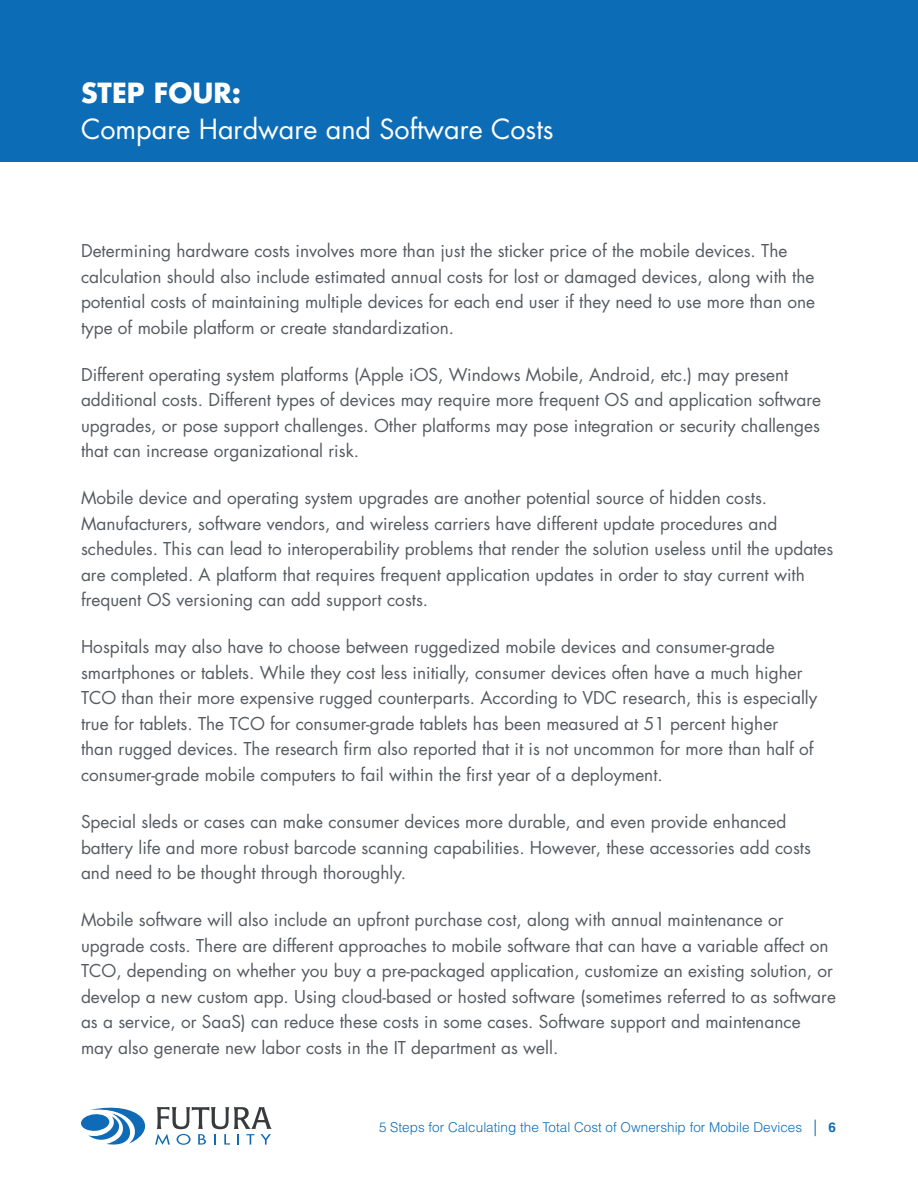
<style>
.page{position:relative;width:918px;height:1188px;background:#fff}
.page>*{position:absolute;margin:0;border:0;box-sizing:border-box;transform-origin:0 0}
.t1{font:27px "Futura Std";color:#fff}
.t2{font:700 27px "Futura Std";color:#fff}
.t3{font:17.25px/25.5px "Futura Std";color:#555b61}
.t4{font:300 13.5px "Helvetica LT Std";color:#0d6cb6}
.s1{font-size:16.5px}
.s2{font-weight:700}
</style>
<div class="page">
<div style="left:0;top:0;width:918px;height:162px;background:#0d6cb6"></div>
<svg style="left:81px;top:1107px;width:191px;height:38px"></svg>
<h1 class="t2" style="left:81px;top:75px;width:162px">STEP FOUR:</h1>
<h1 class="t1" style="left:81px;top:112px;width:474px">Compare Hardware and Software Costs</h1>
<p class="t3" style="left:81px;top:238px;width:736px">Determining hardware costs involves more than just the sticker price of the mobile devices. The calculation should also include estimated annual costs for lost or damaged devices, along with the potential costs of maintaining multiple devices for each end user if they need to use more than one type of mobile platform or create standardization.</p>
<p class="t3" style="left:81px;top:362px;width:742px">Different operating system platforms (Apple iOS, Windows Mobile, Android, etc.) may present additional costs. Different types of devices may require more frequent OS and application software upgrades, or pose support challenges. Other platforms may pose integration or security challenges that can increase organizational risk.</p>
<p class="t3" style="left:81px;top:485px;width:754px">Mobile device and operating system upgrades are another potential source of hidden costs.<br>Manufacturers, software vendors, and wireless carriers have different update procedures and schedules. This can lead to interoperability problems that render the solution useless until the updates are completed. A platform that requires frequent application updates in order to stay current with frequent OS versioning can add support costs.</p>
<p class="t3" style="left:81px;top:635px;width:738px">Hospitals may also have to choose between ruggedized mobile devices and consumer-grade smartphones or tablets. While they cost less initially, consumer devices often have a much higher TCO than their more expensive rugged counterparts. According to VDC research, this is especially true for tablets. The TCO for consumer-grade tablets has been measured at 51 percent higher<br>than rugged devices. The research firm also reported that it is not uncommon for more than half of consumer-grade mobile computers to fail within the first year of a deployment.</p>
<p class="t3" style="left:81px;top:809px;width:731px">Special sleds or cases can make consumer devices more durable, and even provide enhanced battery life and more robust barcode scanning capabilities. However, these accessories add costs and need to be thought through thoroughly.</p>
<p class="t3" style="left:81px;top:907px;width:757px">Mobile software will also include an upfront purchase cost, along with annual maintenance or upgrade costs. There are different approaches to mobile software that can have a variable affect on TCO, depending on whether you buy a pre-packaged application, customize an existing solution, or develop a new custom app. Using cloud-based or hosted software (sometimes referred to as software as a service, or SaaS) can reduce these costs in some cases. Software support and maintenance may also generate new labor costs in the IT department as well.</p>
<p class="t4" style="left:379px;top:1119px;width:458px">5 Steps for Calculating the Total Cost of Ownership for Mobile Devices <span class="s1">|</span> <span class="s2">6</span></p>
</div>
